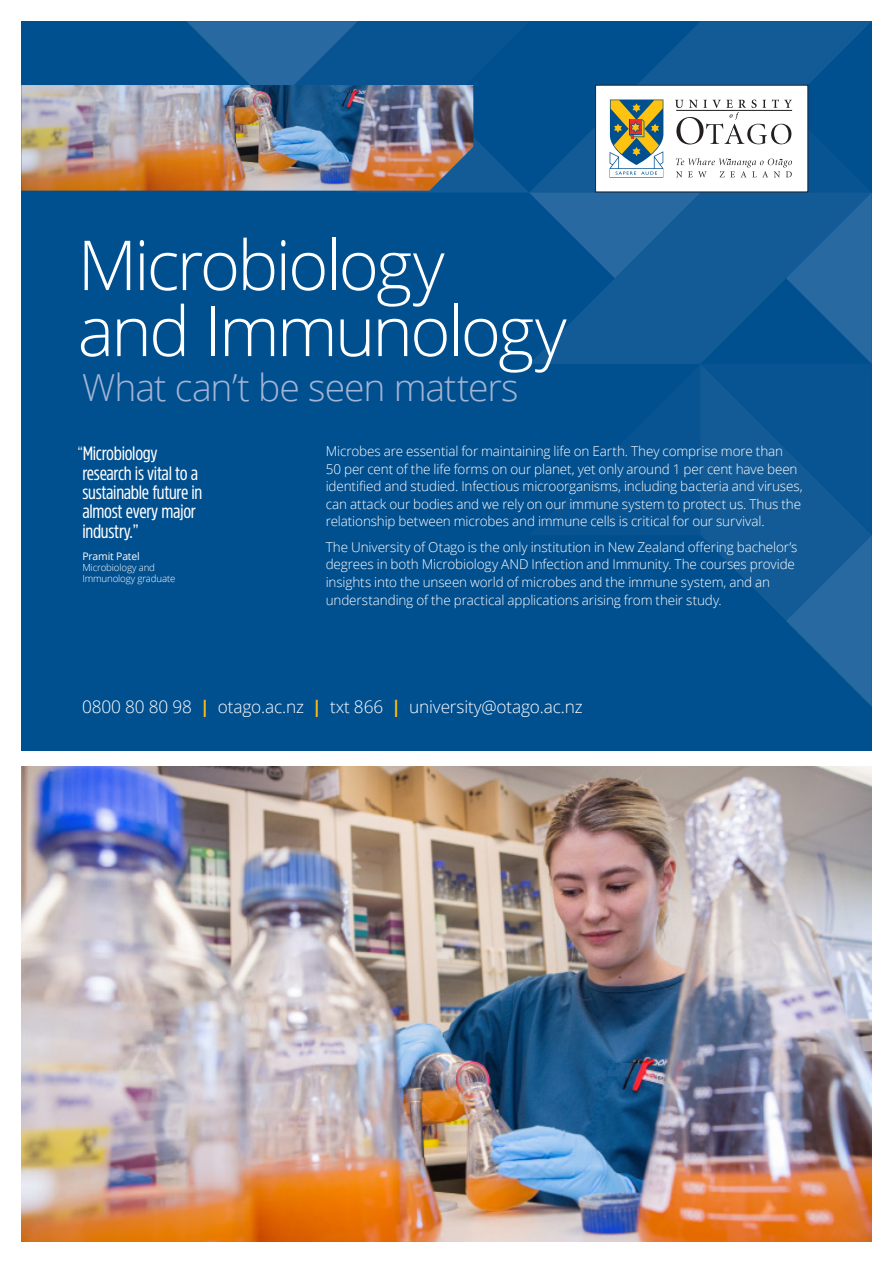
<style>
.page{position:relative;width:893px;height:1263px;background:#fff}
.page>*{position:absolute;margin:0;border:0;box-sizing:border-box;transform-origin:0 0}
.Topic_header{font:300 69px/66px "Open Sans";letter-spacing:-.04em;color:#fff}
.Tag_line{font:300 37.35px "Open Sans";letter-spacing:-.025em;color:#a3b4d4}
.New_Quote{font:19.35px/19.4px "Amsi Pro Cond";letter-spacing:-.015em;color:#fff}
.t1{font:300 17.25px "Open Sans";letter-spacing:-.01em;color:#fff}
.New_Intro{font:300 13.5px/17.5px "Open Sans";letter-spacing:-.01em;color:#fff}
.New_Quote-2{font:10.35px "Open Sans";letter-spacing:-.015em;color:#fff}
.New_Quote-3{font:300 9.75px/11.1px "Open Sans";letter-spacing:-.015em;color:#fff}
.s1{font-weight:300}
.s2{font-weight:700;color:#fec210}
</style>
<div class="page">
<div style="left:21px;top:21px;width:851px;height:729px;background:#004f8f"></div>
<svg style="left:187px;top:21px;width:685px;height:685px"></svg>
<img style="left:21px;top:767px;width:851px;height:475px">
<img style="left:21px;top:85px;width:452px;height:106px">
<p class="Topic_header" style="left:78px;top:230px;width:491px">Microbiology and Immunology</p>
<p class="Tag_line" style="left:82px;top:361px;width:438px">What can’t be seen matters</p>
<p class="New_Quote" style="left:78px;top:443px;width:126px"><span class="s1">“</span>Microbiology research is vital to a sustainable future in almost every major industry.”</p>
<p class="New_Quote-2" style="left:82px;top:549px;width:59px">Pramit Patel</p>
<p class="New_Quote-3" style="left:82px;top:562px;width:95px">Microbiology and<br>Immunology graduate</p>
<p class="New_Intro" style="left:326px;top:442px;width:478px">Microbes are essential for maintaining life on Earth. They comprise more than<br>50 per cent of the life forms on our planet, yet only around 1 per cent have been identified and studied. Infectious microorganisms, including bacteria and viruses, can attack our bodies and we rely on our immune system to protect us. Thus the relationship between microbes and immune cells is critical for our survival.</p>
<p class="New_Intro" style="left:326px;top:538px;width:473px">The University of Otago is the only institution in New Zealand offering bachelor’s degrees in both Microbiology AND Infection and Immunity. The courses provide insights into the unseen world of microbes and the immune system, and an understanding of the practical applications arising from their study.</p>
<p class="t1" style="left:82px;top:695px;width:502px">0800 80 80 98 <span class="s2">|</span> otago.ac.nz <span class="s2">|</span> txt 866 <span class="s2">|</span> university@otago.ac.nz</p>
</div>
